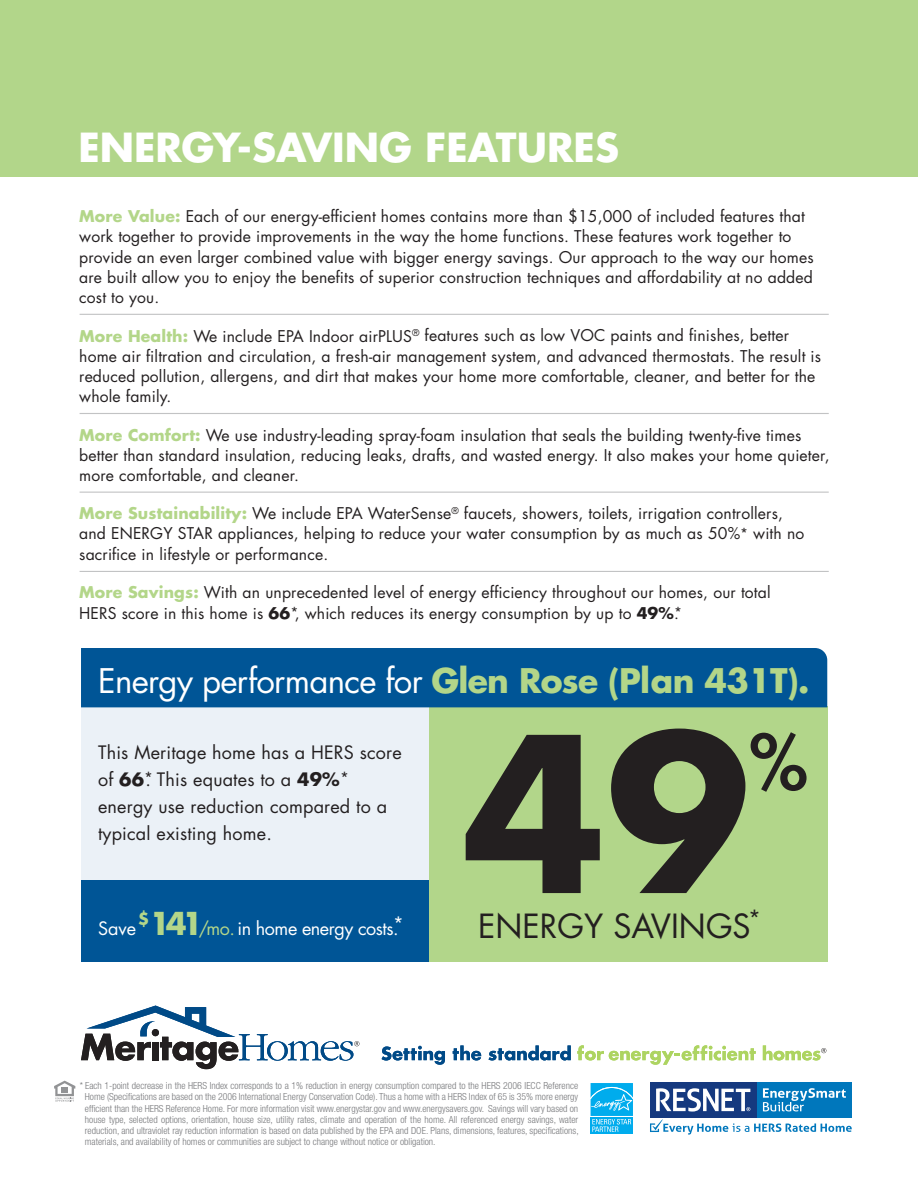
<style>
.page{position:relative;width:918px;height:1188px;background:#fff}
.page>*{position:absolute;margin:0;border:0;box-sizing:border-box;transform-origin:0 0}
.t1{font:700 209.85px "Futura Std";color:#231f20}
.t2{font:800 73.5px "Futura Std";color:#231f20}
.t3{font:700 39px "Futura Std";color:#fff}
.t4{font:33px "Futura Std";letter-spacing:-.02em;color:#fff}
.t5{font:32.4px "Futura Std";color:#231f20}
.t6{font:21.75px "Futura Std";color:#231f20}
.t7{font:18px/27px "Futura Std";letter-spacing:.01em;color:#231f20}
.t8{font:18px "Futura Std";letter-spacing:-.025em;color:#fff}
.t9{font:15.75px/20.2px "Futura Std";letter-spacing:.01em;color:#231f20}
.t10{font:300 condensed 9.75px/11.2px "Helvetica Neue LT Std";color:#77787b;text-align:justify}
.s1{font-weight:700;color:#b3d689}
.s2{font-size:13.5px}
.s3{font-weight:700}
.s4{font-weight:700;font-size:30.75px;color:#b3d689}
.s5{color:#b3d689}
</style>
<div class="page">
<div style="left:0;top:0;width:918px;height:177px;background:#b2d68a"></div>
<hr style="left:80px;top:314px;width:749px;height:1px;background:#c2c3c4">
<hr style="left:80px;top:413px;width:749px;height:1px;background:#c2c3c4">
<hr style="left:80px;top:571px;width:749px;height:1px;background:#c2c3c4">
<hr style="left:80px;top:492px;width:749px;height:1px;background:#c2c3c4">
<div style="left:81px;top:880px;width:348px;height:82px;background:#005596"></div>
<div style="left:81px;top:707px;width:348px;height:173px;background:#ebf1f7"></div>
<div style="left:429px;top:706px;width:398px;height:256px;background:#b2d68a"></div>
<div style="left:81px;top:648px;width:746px;height:59px;background:#005596"></div>
<svg style="left:54px;top:1081px;width:21px;height:21px"></svg>
<div style="left:757px;top:1082px;width:95px;height:35px;background:#0077bc"></div>
<svg style="left:763px;top:1088px;width:83px;height:23px"></svg>
<div style="left:650px;top:1082px;width:107px;height:35px;background:#15397f"></div>
<svg style="left:656px;top:1088px;width:94px;height:24px"></svg>
<svg style="left:650px;top:1119px;width:202px;height:16px"></svg>
<svg style="left:590px;top:1083px;width:43px;height:51px;background:#2dbaef"></svg>
<svg style="left:81px;top:1006px;width:278px;height:63px"></svg>
<svg style="left:382px;top:1046px;width:63px;height:19px"></svg>
<svg style="left:453px;top:1045px;width:28px;height:15px"></svg>
<svg style="left:489px;top:1045px;width:82px;height:15px"></svg>
<svg style="left:577px;top:1045px;width:179px;height:20px"></svg>
<svg style="left:763px;top:1045px;width:63px;height:15px"></svg>
<h3 class="t3" style="left:78px;top:121px;width:542px">ENERGY-SAVING FEATURES</h3>
<p class="t9" style="left:79px;top:206px;width:736px"><span class="s1">More Value:</span> Each of our energy-efficient homes contains more than $15,000 of included features that work together to provide improvements in the way the home functions. These features work together to provide an even larger combined value with bigger energy savings. Our approach to the way our homes are built allow you to enjoy the benefits of superior construction techniques and affordability at no added cost to you.</p>
<p class="t9" style="left:79px;top:326px;width:743px"><span class="s1">More Health:</span> We include EPA Indoor airPLUS<sup>®</sup> features such as low VOC paints and finishes, better home air filtration and circulation, a fresh-air management system, and advanced thermostats. The result is reduced pollution, allergens, and dirt that makes your home more comfortable, cleaner, and better for the whole family.</p>
<p class="t9" style="left:79px;top:425px;width:752px"><span class="s1">More Comfort:</span> We use industry-leading spray-foam insulation that seals the building twenty-five times better than standard insulation, reducing leaks, drafts, and wasted energy. It also makes your home quieter, more comfortable, and cleaner.</p>
<p class="t9" style="left:79px;top:503px;width:727px"><span class="s1">More Sustainability:</span> We include EPA WaterSense<sup>®</sup> faucets, showers, toilets, irrigation controllers, and ENERGY STAR appliances, helping to reduce your water consumption by as much as 50%<span class="s2">*</span> with no sacrifice in lifestyle or performance.</p>
<p class="t9" style="left:79px;top:582px;width:693px;line-height:21px"><span class="s1">More Savings:</span> With an unprecedented level of energy efficiency throughout our homes, our total<br>HERS score in this home is <span class="s3">66</span><span class="s2">*</span>, which reduces its energy consumption by up to <span class="s3">49%</span><span class="s2">*</span>.</p>
<h3 class="t4" style="left:98px;top:660px;width:713px">Energy performance for <span class="s1">Glen Rose (Plan 431T).</span></h3>
<p class="t7" style="left:98px;top:739px;width:305px">This Meritage home has a HERS score of <span class="s3">66</span><sup>*</sup>. This equates to a <span class="s3">49%</span><sup>* </sup>energy use reduction compared to a typical existing home.</p>
<h1 class="t1" style="left:462px;top:675px;width:289px">49</h1>
<h2 class="t2" style="left:750px;top:716px;width:58px">%</h2>
<h3 class="t6" style="left:748px;top:905px;width:14px">*</h3>
<p class="t8" style="left:98px;top:917px;width:307px">Save<sup>$</sup><span class="s4">141</span><span class="s5">/mo.</span> in home energy costs.*</p>
<h3 class="t5" style="left:478px;top:905px;width:274px">ENERGY SAVINGS</h3>
<p class="t10" style="left:85px;top:1080px;width:495px;text-indent:-5px">* Each 1-point decrease in the HERS Index corresponds to a 1% reduction in energy consumption compared to the HERS 2006 IECC Reference Home (Specifications are based on the 2006 International Energy Conservation Code). Thus a home with a HERS Index of 65 is 35% more energy efficient than the HERS Reference Home. For more information visit www.energystar.gov and www.energysavers.gov. Savings will vary based on house type, selected options, orientation, house size, utility rates, climate and operation of the home. All referenced energy savings, water reduction, and ultraviolet ray reduction information is based on data published by the EPA and DOE. Plans, dimensions, features, specifications, materials, and availability of homes or communities are subject to change without notice or obligation.</p>
</div>
